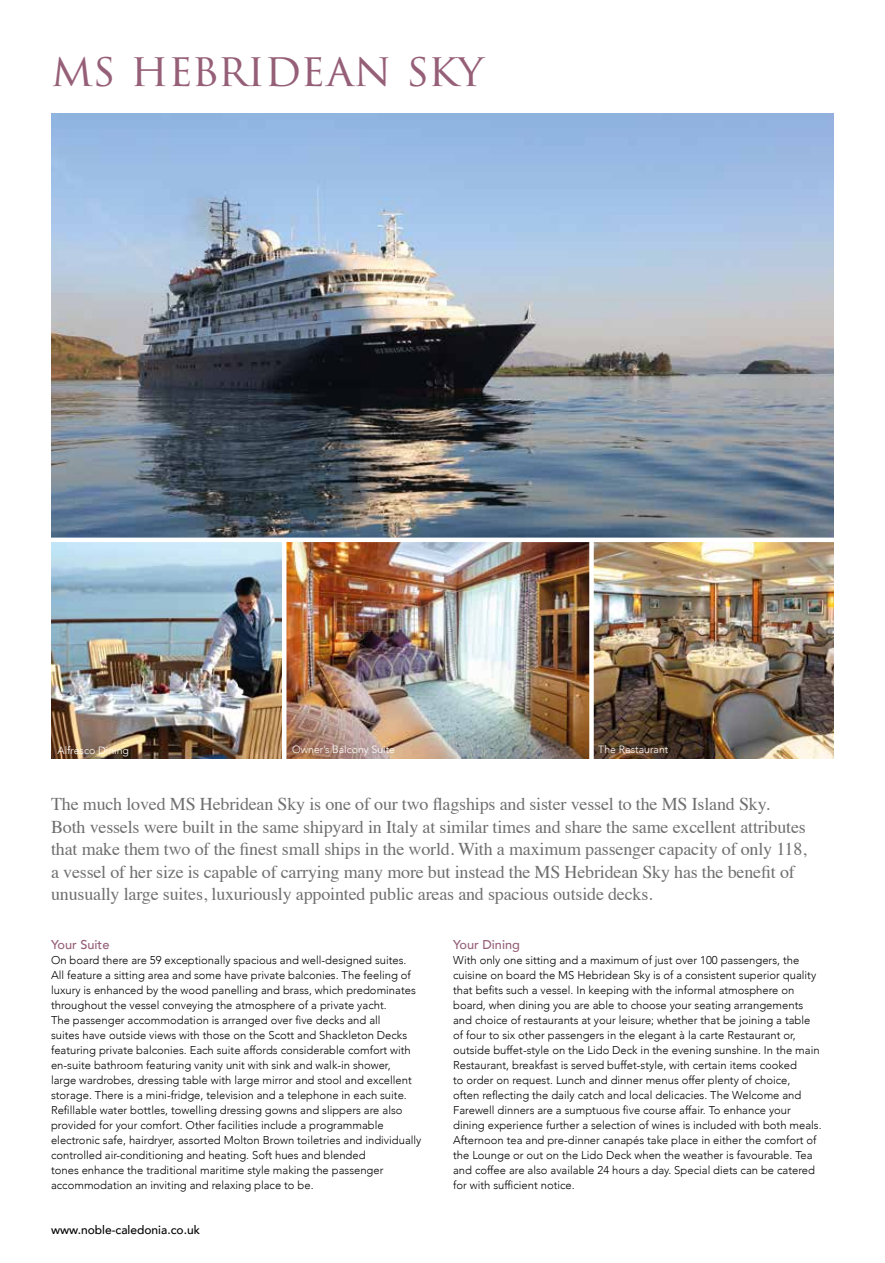
<style>
.page{position:relative;width:885px;height:1263px;background:#fff}
.page>*{position:absolute;margin:0;border:0;box-sizing:border-box;transform-origin:0 0}
.t1{font:45px "Trajan Pro 3";letter-spacing:-.01em;color:#965f78}
.t2{font:18px/22.5px "Times";letter-spacing:-.01em;color:#706f6f}
.t3{font:500 12.75px "Avenir";color:#965f78}
.t4{font:500 12px "Avenir";color:#000}
.t5{font:300 11.25px/15px "Avenir";color:#000}
.t6{font:300 10.5px "Avenir";color:#fff}
</style>
<div class="page">
<img style="left:51px;top:113px;width:782px;height:425px">
<img style="left:51px;top:542px;width:231px;height:216px">
<img style="left:286px;top:542px;width:303px;height:216px">
<img style="left:593px;top:542px;width:240px;height:216px">
<svg style="left:589px;top:542px;width:1px;height:217px"></svg>
<h1 class="t1" style="left:51px;top:39px;width:434px">MS HEBRIDEAN SKY</h1>
<p class="t6" style="left:58px;top:744px;width:73px">Alfresco Dining</p>
<p class="t6" style="left:292px;top:743px;width:104px">Owner’s Balcony Suite</p>
<p class="t6" style="left:598px;top:743px;width:72px">The Restaurant</p>
<p class="t2" style="left:51px;top:791px;width:757px">The much loved MS Hebridean Sky is one of our two flagships and sister vessel to the MS Island Sky.<br>Both vessels were built in the same shipyard in Italy at similar times and share the same excellent attributes that make them two of the finest small ships in the world. With a maximum passenger capacity of only 118, a vessel of her size is capable of carrying many more but instead the MS Hebridean Sky has the benefit of unusually large suites, luxuriously appointed public areas and spacious outside decks.</p>
<p class="t3" style="left:51px;top:933px;width:60px">Your Suite</p>
<p class="t5" style="left:51px;top:952px;width:372px">On board there are 59 exceptionally spacious and well-designed suites.<br>All feature a sitting area and some have private balconies. The feeling of luxury is enhanced by the wood panelling and brass, which predominates throughout the vessel conveying the atmosphere of a private yacht.<br>The passenger accommodation is arranged over five decks and all<br>suites have outside views with those on the Scott and Shackleton Decks featuring private balconies. Each suite affords considerable comfort with en-suite bathroom featuring vanity unit with sink and walk-in shower,<br>large wardrobes, dressing table with large mirror and stool and excellent storage. There is a mini-fridge, television and a telephone in each suite.<br>Refillable water bottles, towelling dressing gowns and slippers are also provided for your comfort. Other facilities include a programmable electronic safe, hairdryer, assorted Molton Brown toiletries and individually controlled air-conditioning and heating. Soft hues and blended<br>tones enhance the traditional maritime style making the passenger accommodation an inviting and relaxing place to be.</p>
<p class="t4" style="left:51px;top:1219px;width:150px">www.noble-caledonia.co.uk</p>
<p class="t3" style="left:453px;top:933px;width:68px">Your Dining</p>
<p class="t5" style="left:453px;top:952px;width:370px">With only one sitting and a maximum of just over 100 passengers, the cuisine on board the MS Hebridean Sky is of a consistent superior quality that befits such a vessel. In keeping with the informal atmosphere on board, when dining you are able to choose your seating arrangements and choice of restaurants at your leisure; whether that be joining a table of four to six other passengers in the elegant à la carte Restaurant or, outside buffet-style on the Lido Deck in the evening sunshine. In the main Restaurant, breakfast is served buffet-style, with certain items cooked<br>to order on request. Lunch and dinner menus offer plenty of choice,<br>often reflecting the daily catch and local delicacies. The Welcome and Farewell dinners are a sumptuous five course affair. To enhance your dining experience further a selection of wines is included with both meals.<br>Afternoon tea and pre-dinner canapés take place in either the comfort of the Lounge or out on the Lido Deck when the weather is favourable. Tea and coffee are also available 24 hours a day. Special diets can be catered for with sufficient notice.</p>
</div>
